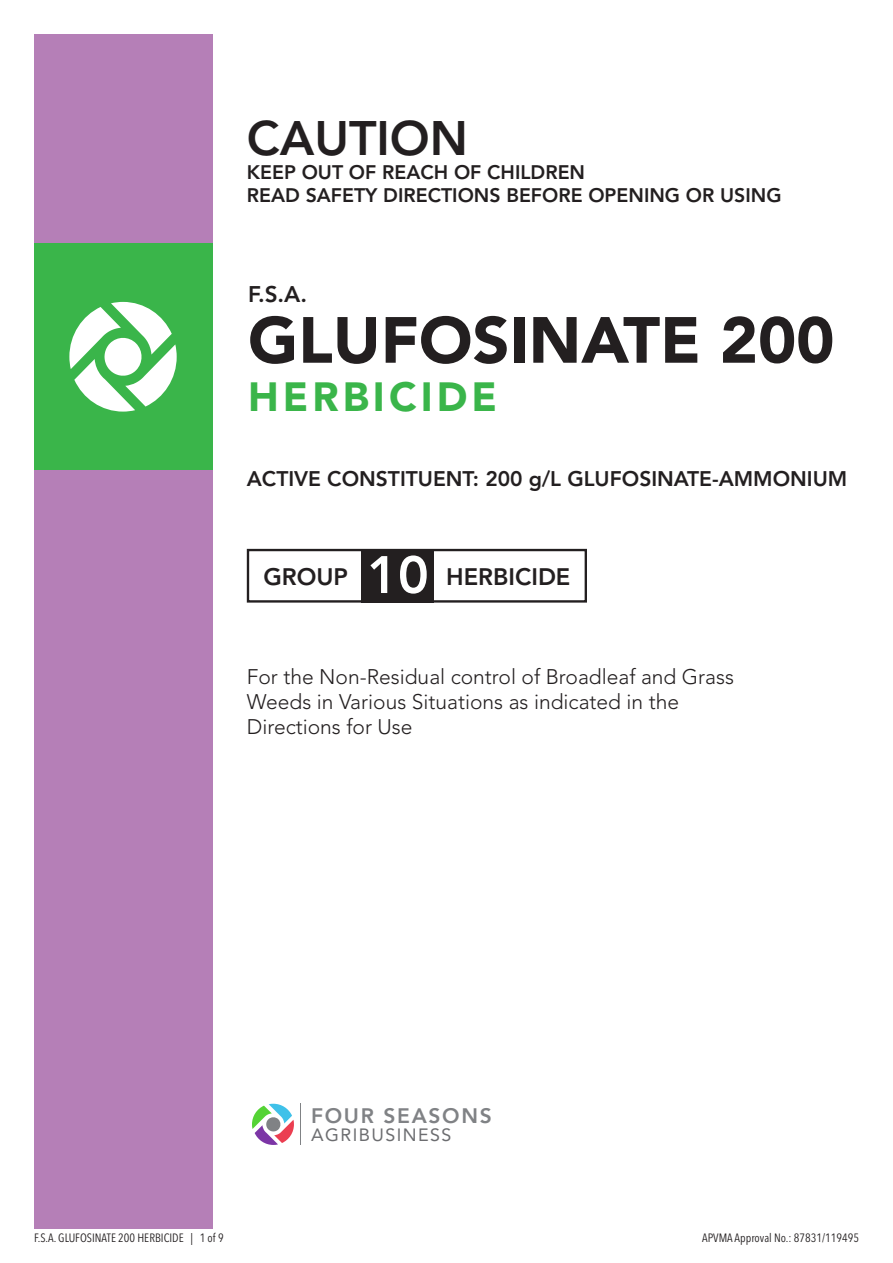
<style>
.page{position:relative;width:893px;height:1263px;background:#fff}
.page>*{position:absolute;margin:0;border:0;box-sizing:border-box;transform-origin:0 0}
.t1{font:900 64.5px "Avenir LT Std";color:#231f20}
.t2{font:800 52.2px "Avenir LT Std";color:#fff}
.t3{font:800 48px "Avenir LT Std";color:#231f20}
.t4{font:900 40.5px "Avenir LT Std";letter-spacing:.1em;color:#3ab54a}
.t5{font:800 23.7px "Avenir LT Std";color:#231f20}
.t6{font:800 22.5px "Avenir LT Std";color:#231f20}
.t7{font:300 21px/25.2px "Avenir LT Std";color:#231f20}
.t8{font:800 21px "Avenir LT Std";color:#231f20}
.t9{font:800 21px "Avenir";letter-spacing:.08em;color:#808285}
.t10{font:800 19.5px "Avenir LT Std";color:#231f20}
.t11{font:17.85px "Avenir";letter-spacing:.08em;color:#6c6d70}
.t12{font:condensed 12px "Avenir Next LT Pro";color:#231f20}
</style>
<div class="page">
<svg style="left:252px;top:1104px;width:42px;height:41px"></svg>
<hr style="left:300px;top:1104px;width:1px;height:41px;background:#808285">
<div style="left:34px;top:34px;width:178px;height:1195px;background:#b57fb7"></div>
<div style="left:34px;top:244px;width:178px;height:226px;background:#3ab54a"></div>
<svg style="left:69px;top:302px;width:108px;height:110px"></svg>
<div style="left:247px;top:549px;width:340px;height:54px;border:2px solid #231f20"></div>
<div style="left:362px;top:549px;width:72px;height:54px;background:#231f20"></div>
<p class="t3" style="left:247px;top:110px;width:223px">CAUTION</p>
<p class="t10" style="left:247px;top:160px;width:340px">KEEP OUT OF REACH OF CHILDREN</p>
<p class="t10" style="left:247px;top:184px;width:536px">READ SAFETY DIRECTIONS BEFORE OPENING OR USING</p>
<p class="t6" style="left:248px;top:281px;width:61px">F.S.A.</p>
<p class="t1" style="left:248px;top:301px;width:588px">GLUFOSINATE 200</p>
<p class="t4" style="left:248px;top:372px;width:251px">HERBICIDE</p>
<p class="t8" style="left:247px;top:466px;width:602px">ACTIVE CONSTITUENT: 200 g/L GLUFOSINATE-AMMONIUM</p>
<p class="t2" style="left:367px;top:544px;width:63px">10</p>
<p class="t5" style="left:263px;top:562px;width:86px">GROUP</p>
<p class="t5" style="left:446px;top:562px;width:126px">HERBICIDE</p>
<p class="t7" style="left:247px;top:664px;width:489px">For the Non-Residual control of Broadleaf and Grass<br>Weeds in Various Situations as indicated in the<br>Directions for Use</p>
<p class="t9" style="left:311px;top:1099px;width:182px">FOUR SEASONS</p>
<p class="t11" style="left:311px;top:1121px;width:142px">AGRIBUSINESS</p>
<p class="t12" style="left:34px;top:1231px;width:191px">F.S.A. GLUFOSINATE 200 HERBICIDE | 1 of 9</p>
<p class="t12" style="left:702px;top:1231px;width:158px">APVMA Approval No.: 87831/119495</p>
</div>
